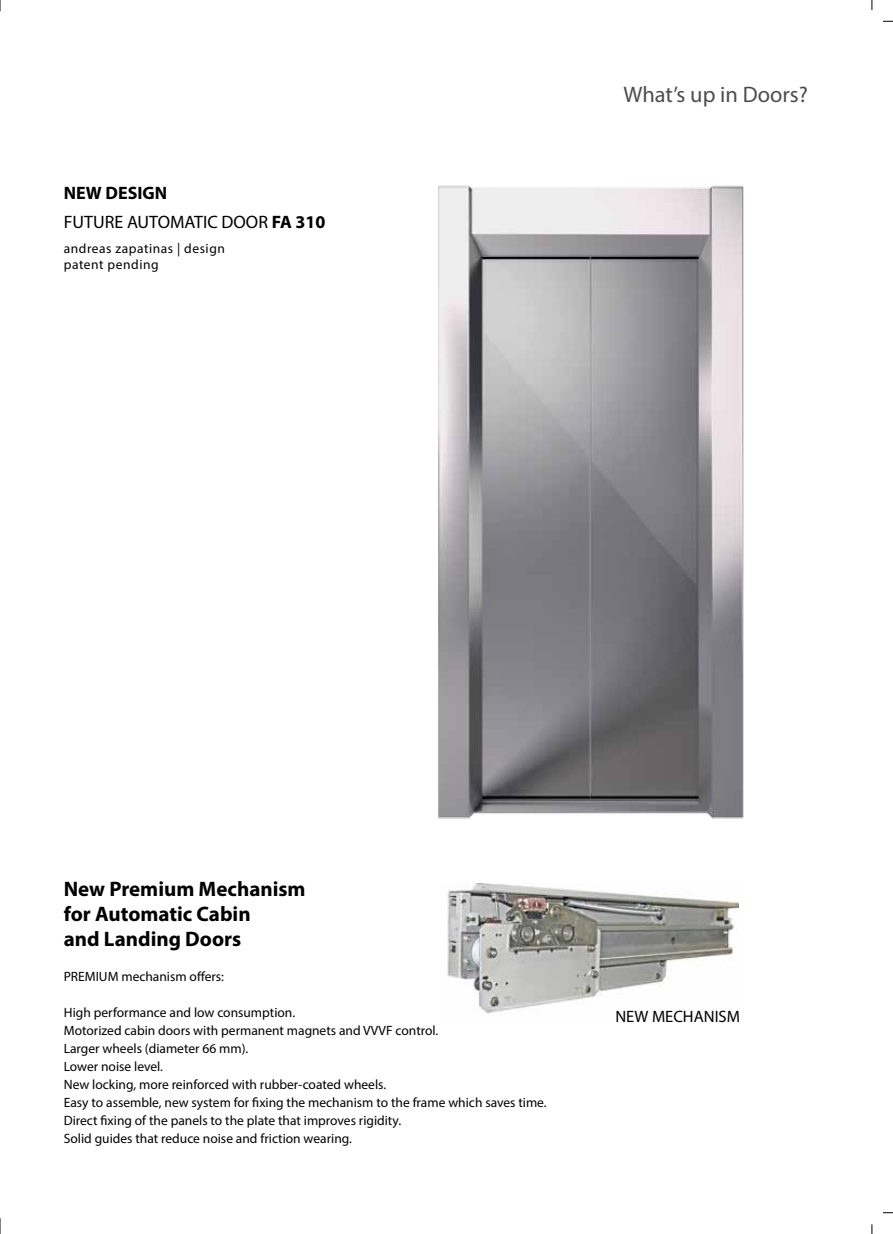
<style>
.page{position:relative;width:893px;height:1234px;background:#fff}
.page>*{position:absolute;margin:0;border:0;box-sizing:border-box;transform-origin:0 0}
.t1{font:22.5px "Myriad Pro";color:#4d4d4f}
.t2{font:700 21px/25.2px "Myriad Pro";color:#000}
.t3{font:18px "Myriad Pro";color:#000}
.t4{font:700 18px "Myriad Pro";color:#000}
.t5{font:16.5px "Myriad Pro";color:#000}
.t6{font:13.5px/18px "Myriad Pro";color:#000}
.t7{font:13.5px/16.2px "Myriad Pro";letter-spacing:.04em;color:#000}
.s1{font-weight:700}
</style>
<div class="page">
<img style="left:447px;top:883px;width:291px;height:131px">
<img style="left:438px;top:185px;width:306px;height:634px">
<svg style="left:0;top:1218px;width:1px;height:15px"></svg>
<h3 class="t4" style="left:64px;top:181px;width:105px">NEW DESIGN</h3>
<h3 class="t3" style="left:64px;top:211px;width:263px">FUTURE AUTOMATIC DOOR <span class="s1">FA 310</span></h3>
<p class="t7" style="left:64px;top:240px;width:163px">andreas zapatinas | design patent pending</p>
<h1 class="t1" style="left:623px;top:80px;width:186px">What’s up in Doors?</h1>
<h2 class="t2" style="left:64px;top:875px;width:243px">New Premium Mechanism for Automatic Cabin<br>and Landing Doors</h2>
<p class="t6" style="left:64px;top:966px;width:162px">PREMIUM mechanism offers:</p>
<p class="t6" style="left:64px;top:1002px;width:484px">High performance and low consumption.<br>Motorized cabin doors with permanent magnets and VVVF control.<br>Larger wheels (diameter 66 mm).<br>Lower noise level.<br>New locking, more reinforced with rubber-coated wheels.<br>Easy to assemble, new system for fixing the mechanism to the frame which saves time.<br>Direct fixing of the panels to the plate that improves rigidity.<br>Solid guides that reduce noise and friction wearing.</p>
<p class="t5" style="left:615px;top:1006px;width:126px">NEW MECHANISM</p>
</div>
